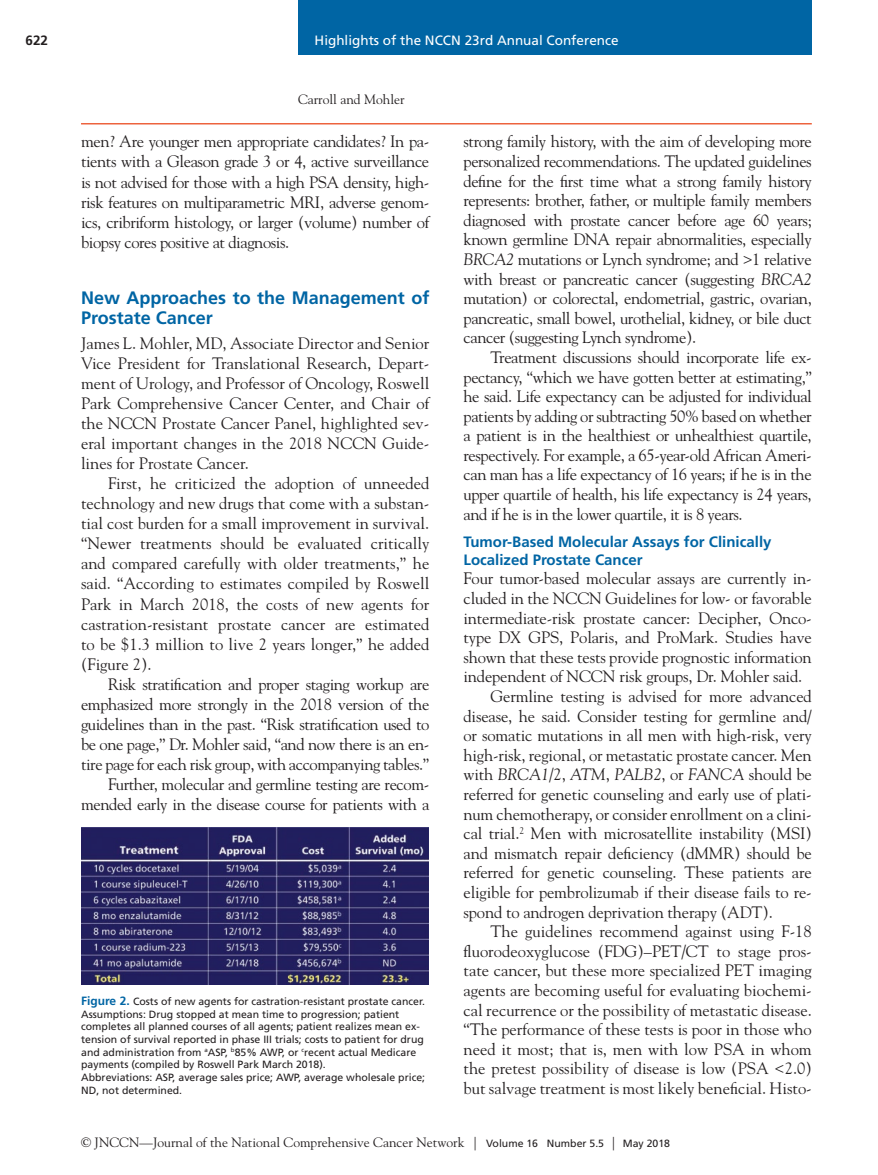
<style>
.page{position:relative;width:878px;height:1175px;background:#fff}
.page>*{position:absolute;margin:0;border:0;box-sizing:border-box;transform-origin:0 0}
.t1{font:700 18px/20.1px "Frutiger LT Std";color:#0065a4}
.TXT{font:16.5px/19.6px "Goudy Std";letter-spacing:-.025em;color:#231f20;text-align:justify}
.TXT__flush{font:16.5px/20.1px "Goudy Std";letter-spacing:-.005em;color:#231f20;text-align:justify}
.t2{font:700 15px/18.1px "Frutiger LT Std";color:#0065a4}
.t3{font:13.5px "Goudy Std";color:#231f20}
.t4{font:13.5px "Frutiger LT Std";color:#fff}
.t5{font:700 13.5px "Frutiger LT Std";color:#231f20}
.FN{font:10.5px/12.6px "Frutiger LT Std";color:#231f20}
.s1{font-weight:700;font-size:12px;color:#0065a4}
.s2{font-style:italic}
.s3{font-family:"Frutiger LT Std";font-size:10.5px}
</style>
<div class="page">
<div style="left:298px;top:0;width:513px;height:55px;background:#0065a4"></div>
<hr style="left:81px;top:123px;width:730px;height:1px;background:#ed633e">
<img style="left:81px;top:828px;width:347px;height:156px">
<p class="t5" style="left:26px;top:32px;width:24px">622</p>
<p class="t4" style="left:314px;top:32px;width:305px">Highlights of the NCCN 23rd Annual Conference</p>
<p class="t3" style="left:298px;top:91px;width:108px">Carroll and Mohler</p>
<p class="TXT" style="left:81px;top:131px;width:350px;line-height:20.1px">men? Are younger men appropriate candidates? In pa&shy;tients with a Gleason grade 3 or 4, active surveillance is not advised for those with a high PSA density, high&shy;risk features on multiparametric MRI, adverse genom&shy;ics, cribriform histology, or larger (volume) number of biopsy cores positive at diagnosis.</p>
<h1 class="t1" style="left:81px;top:288px;width:350px">New Approaches to the Management of<br>Prostate Cancer</h1>
<p class="TXT__flush" style="left:81px;top:332px;width:350px">James L. Mohler, MD, Associate Director and Senior Vice President for Translational Research, Depart&shy;ment of Urology, and Professor of Oncology, Roswell Park Comprehensive Cancer Center, and Chair of the NCCN Prostate Cancer Panel, highlighted sev&shy;eral important changes in the 2018 NCCN Guide&shy;lines for Prostate Cancer.</p>
<p class="TXT" style="left:81px;top:473px;width:350px;line-height:20.1px;text-indent:27px">First, he criticized the adoption of unneeded technology and new drugs that come with a substan&shy;tial cost burden for a small improvement in survival. “Newer treatments should be evaluated critically and compared carefully with older treatments,” he said. “According to estimates compiled by Roswell Park in March 2018, the costs of new agents for castration-resistant prostate cancer are estimated to be $1.3 million to live 2 years longer,” he added (Figure 2).</p>
<p class="TXT" style="left:81px;top:674px;width:350px;line-height:20.1px;text-indent:27px">Risk stratification and proper staging workup are emphasized more strongly in the 2018 version of the guidelines than in the past. “Risk stratification used to be one page,” Dr. Mohler said, “and now there is an en&shy;tire page for each risk group, with accompanying tables.”</p>
<p class="TXT" style="left:81px;top:774px;width:350px;line-height:20.1px;text-align:right">Further, molecular and germline testing are recom&shy;mended early in the disease course for patients with a</p>
<p class="FN" style="left:81px;top:995px;width:345px"><span class="s1">Figure 2.</span> Costs of new agents for castration-resistant prostate cancer.<br>Assumptions: Drug stopped at mean time to progression; patient completes all planned courses of all agents; patient realizes mean ex&shy;tension of survival reported in phase III trials; costs to patient for drug and administration from <sup>a</sup>ASP, <sup>b</sup>85% AWP, or <sup>c</sup>recent actual Medicare payments (compiled by Roswell Park March 2018).</p>
<p class="FN" style="left:81px;top:1071px;width:345px">Abbreviations: ASP, average sales price; AWP, average wholesale price;<br>ND, not determined.</p>
<p class="TXT" style="left:463px;top:132px;width:350px">strong family history, with the aim of developing more personalized recommendations. The updated guidelines define for the first time what a strong family history represents: brother, father, or multiple family members diagnosed with prostate cancer before age 60 years; known germline DNA repair abnormalities, especially <span class="s2">BRCA2</span> mutations or Lynch syndrome; and &gt;1 relative with breast or pancreatic cancer (suggesting <span class="s2">BRCA2 </span>mutation) or colorectal, endometrial, gastric, ovarian, pancreatic, small bowel, urothelial, kidney, or bile duct cancer (suggesting Lynch syndrome).</p>
<p class="TXT" style="left:463px;top:347px;width:350px;text-indent:27px">Treatment discussions should incorporate life ex&shy;pectancy, “which we have gotten better at estimating,” he said. Life expectancy can be adjusted for individual patients by adding or subtracting 50% based on whether a patient is in the healthiest or unhealthiest quartile, respectively. For example, a 65-year-old African Ameri&shy;can man has a life expectancy of 16 years; if he is in the upper quartile of health, his life expectancy is 24 years, and if he is in the lower quartile, it is 8 years.</p>
<h2 class="t2" style="left:463px;top:532px;width:309px">Tumor-Based Molecular Assays for Clinically<br>Localized Prostate Cancer</h2>
<p class="TXT__flush" style="left:463px;top:568px;width:350px;line-height:19.6px">Four tumor-based molecular assays are currently in&shy;cluded in the NCCN Guidelines for low- or favorable intermediate-risk prostate cancer: Decipher, Onco&shy;type DX GPS, Polaris, and ProMark. Studies have shown that these tests provide prognostic information independent of NCCN risk groups, Dr. Mohler said.</p>
<p class="TXT" style="left:463px;top:686px;width:350px;text-indent:27px">Germline testing is advised for more advanced disease, he said. Consider testing for germline and/ or somatic mutations in all men with high-risk, very high-risk, regional, or metastatic prostate cancer. Men with <span class="s2">BRCA1</span>/2, <span class="s2">ATM</span>, <span class="s2">PALB2</span>, or <span class="s2">FANCA</span> should be referred for genetic counseling and early use of plati&shy;num chemotherapy, or consider enrollment on a clini&shy;cal trial.<sup>2</sup> Men with microsatellite instability (MSI) and mismatch repair deficiency (dMMR) should be referred for genetic counseling. These patients are eligible for pembrolizumab if their disease fails to re&shy;spond to androgen deprivation therapy (ADT).</p>
<p class="TXT" style="left:463px;top:921px;width:350px;text-indent:27px">The guidelines recommend against using F-18 fluorodeoxyglucose (FDG)–PET/CT to stage pros&shy;tate cancer, but these more specialized PET imaging agents are becoming useful for evaluating biochemi&shy;cal recurrence or the possibility of metastatic disease. “The performance of these tests is poor in those who need it most; that is, men with low PSA in whom the pretest possibility of disease is low (PSA &lt;2.0) but salvage treatment is most likely beneficial. Histo-</p>
<p class="t3" style="left:81px;top:1134px;width:590px">© JNCCN—Journal of the National Comprehensive Cancer Network | <span class="s3">Volume 16 Number 5.5</span> | <span class="s3">May 2018</span></p>
</div>
